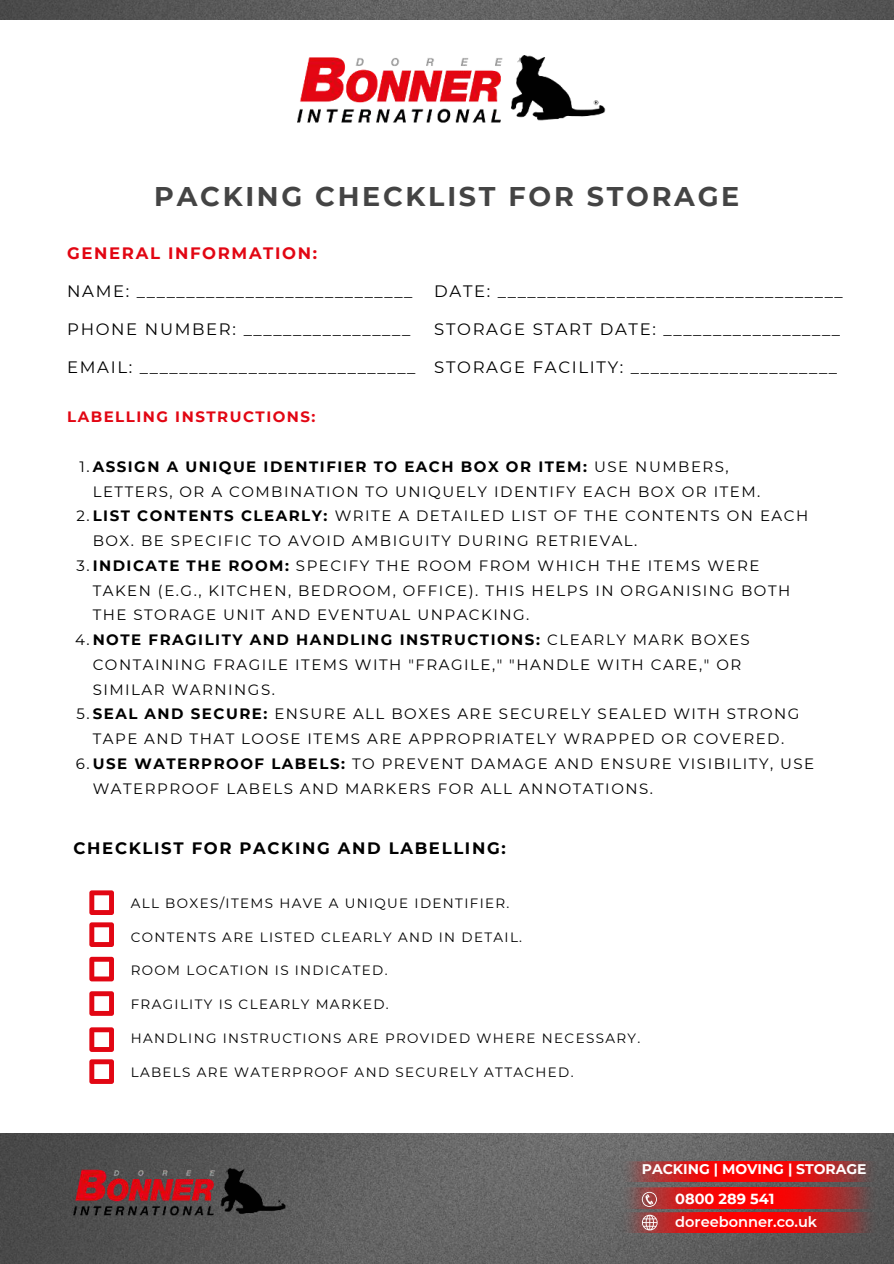
<style>
.page{position:relative;width:894px;height:1264px;background:#fff}
.page>*{position:absolute;margin:0;border:0;box-sizing:border-box;transform-origin:0 0}
.t1{font:700 27px "Montserrat";letter-spacing:.1em;color:#444}
.t2{font:16.5px "Montserrat";letter-spacing:.1em;color:#000}
.t3{font:700 16.5px "Montserrat";letter-spacing:.1em;color:#000}
.t4{font:700 16.5px "Montserrat";letter-spacing:.1em;color:#e20613}
.t5{font:15px "Montserrat";letter-spacing:.1em;color:#000}
.t6{font:700 15px "Montserrat";letter-spacing:.1em;color:#000}
.t7{font:700 15px "Montserrat";letter-spacing:.1em;color:#e20613}
.t8{font:600 14.55px "Montserrat";color:#fff}
.t9{font:700 14.55px "Montserrat";color:#fff}
.t10{font:700 13.95px "Montserrat";color:#fff}
.t11{font:13.5px "Montserrat";letter-spacing:.1em;color:#000}
.s1{font-weight:400}
.s2{font-weight:700}
</style>
<div class="page">
<svg style="left:89px;top:956px;width:25px;height:25px"></svg>
<svg style="left:89px;top:991px;width:25px;height:24px"></svg>
<svg style="left:89px;top:922px;width:25px;height:25px"></svg>
<svg style="left:89px;top:890px;width:25px;height:25px"></svg>
<svg style="left:89px;top:1059px;width:25px;height:24px"></svg>
<svg style="left:89px;top:1027px;width:25px;height:24px"></svg>
<img style="left:297px;top:55px;width:308px;height:68px">
<img style="left:0;top:1133px;width:893px;height:129px">
<img style="left:621px;top:1187px;width:256px;height:21px">
<svg style="left:641px;top:1191px;width:15px;height:15px"></svg>
<img style="left:621px;top:1211px;width:256px;height:21px">
<svg style="left:641px;top:1214px;width:16px;height:16px"></svg>
<img style="left:621px;top:1161px;width:256px;height:20px">
<img style="left:74px;top:1168px;width:211px;height:47px">
<img style="left:0;top:0;width:893px;height:19px">
<h1 class="t1" style="left:154px;top:177px;width:586px">PACKING CHECKLIST FOR STORAGE</h1>
<p class="t4" style="left:67px;top:241px;width:251px">GENERAL INFORMATION:</p>
<p class="t2" style="left:67px;top:279px;width:347px">NAME: ____________________________</p>
<p class="t2" style="left:67px;top:318px;width:344px">PHONE NUMBER: _________________</p>
<p class="t2" style="left:67px;top:356px;width:350px">EMAIL: ____________________________</p>
<p class="t7" style="left:67px;top:406px;width:250px">LABELLING INSTRUCTIONS:</p>
<p class="t6" style="left:80px;top:455px;width:650px"><span class="s1">1.</span>ASSIGN A UNIQUE IDENTIFIER TO EACH BOX OR ITEM: <span class="s1">USE NUMBERS,</span></p>
<p class="t5" style="left:93px;top:481px;width:669px">LETTERS, OR A COMBINATION TO UNIQUELY IDENTIFY EACH BOX OR ITEM.</p>
<p class="t5" style="left:76px;top:505px;width:733px">2.<span class="s2">LIST CONTENTS CLEARLY:</span> WRITE A DETAILED LIST OF THE CONTENTS ON EACH</p>
<p class="t5" style="left:93px;top:530px;width:546px">BOX. BE SPECIFIC TO AVOID AMBIGUITY DURING RETRIEVAL.</p>
<p class="t5" style="left:76px;top:555px;width:684px">3.<span class="s2">INDICATE THE ROOM:</span> SPECIFY THE ROOM FROM WHICH THE ITEMS WERE</p>
<p class="t5" style="left:93px;top:580px;width:699px">TAKEN (E.G., KITCHEN, BEDROOM, OFFICE). THIS HELPS IN ORGANISING BOTH</p>
<p class="t5" style="left:93px;top:604px;width:438px">THE STORAGE UNIT AND EVENTUAL UNPACKING.</p>
<p class="t6" style="left:75px;top:629px;width:676px"><span class="s1">4.</span>NOTE FRAGILITY AND HANDLING INSTRUCTIONS: <span class="s1">CLEARLY MARK BOXES</span></p>
<p class="t5" style="left:93px;top:654px;width:650px">CONTAINING FRAGILE ITEMS WITH "FRAGILE," "HANDLE WITH CARE," OR</p>
<p class="t5" style="left:93px;top:679px;width:184px">SIMILAR WARNINGS.</p>
<p class="t5" style="left:76px;top:703px;width:724px">5.<span class="s2">SEAL AND SECURE:</span> ENSURE ALL BOXES ARE SECURELY SEALED WITH STRONG</p>
<p class="t5" style="left:93px;top:728px;width:693px">TAPE AND THAT LOOSE ITEMS ARE APPROPRIATELY WRAPPED OR COVERED.</p>
<p class="t5" style="left:76px;top:753px;width:739px">6.<span class="s2">USE WATERPROOF LABELS:</span> TO PREVENT DAMAGE AND ENSURE VISIBILITY, USE</p>
<p class="t5" style="left:93px;top:778px;width:561px">WATERPROOF LABELS AND MARKERS FOR ALL ANNOTATIONS.</p>
<p class="t2" style="left:434px;top:279px;width:410px">DATE: ___________________________________</p>
<p class="t2" style="left:434px;top:318px;width:407px">STORAGE START DATE: __________________</p>
<p class="t2" style="left:434px;top:356px;width:404px">STORAGE FACILITY: _____________________</p>
<p class="t3" style="left:74px;top:836px;width:433px">CHECKLIST FOR PACKING AND LABELLING:</p>
<p class="t11" style="left:131px;top:893px;width:380px">ALL BOXES/ITEMS HAVE A UNIQUE IDENTIFIER.</p>
<p class="t11" style="left:131px;top:927px;width:393px">CONTENTS ARE LISTED CLEARLY AND IN DETAIL.</p>
<p class="t11" style="left:131px;top:961px;width:258px">ROOM LOCATION IS INDICATED.</p>
<p class="t11" style="left:131px;top:994px;width:259px">FRAGILITY IS CLEARLY MARKED.</p>
<p class="t11" style="left:131px;top:1028px;width:511px">HANDLING INSTRUCTIONS ARE PROVIDED WHERE NECESSARY.</p>
<p class="t11" style="left:131px;top:1062px;width:444px">LABELS ARE WATERPROOF AND SECURELY ATTACHED.</p>
<p class="t10" style="left:641px;top:1158px;width:226px">PACKING | MOVING | STORAGE</p>
<p class="t9" style="left:675px;top:1188px;width:101px">0800 289 541</p>
<p class="t8" style="left:675px;top:1211px;width:143px">doreebonner.co.uk</p>
</div>
